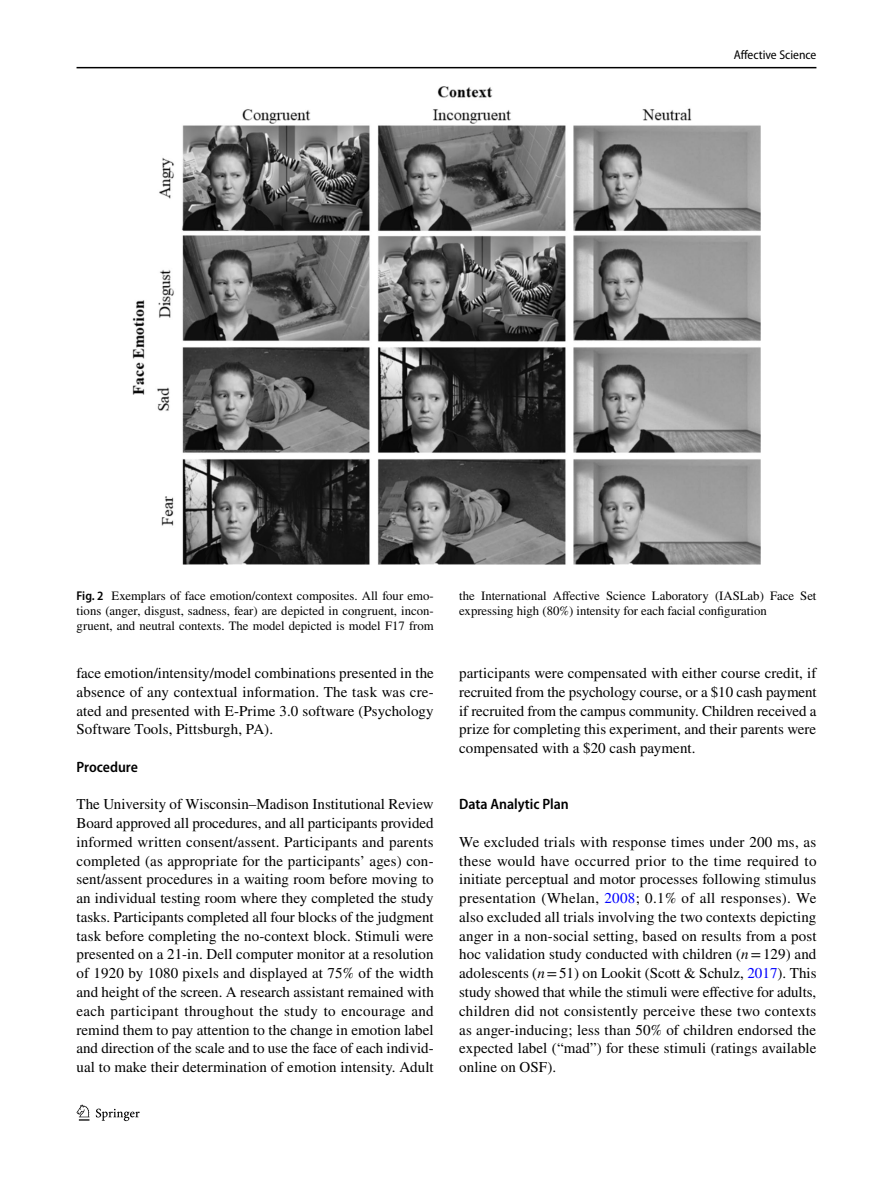
<style>
.page{position:relative;width:893px;height:1187px;background:#fff}
.page>*{position:absolute;margin:0;border:0;box-sizing:border-box;transform-origin:0 0}
.t1{font:15px/18.8px "STIX";letter-spacing:.005em;color:#000;text-align:justify}
.t2{font:600 semi-condensed 15px "Myriad Pro";color:#000}
.t3{font:12.75px/15px "STIX";color:#000;text-align:justify}
.t4{font:semi-condensed 12.75px "Myriad Pro";color:#000}
.s1{font-family:"Myriad Pro";font-weight:600;font-stretch:semi-condensed}
.s2{color:#00f}
.s3{font-style:italic}
</style>
<div class="page">
<hr style="left:77px;top:67px;width:739px;height:1px;background:#000">
<svg style="left:77px;top:1104px;width:12px;height:16px"></svg>
<svg style="left:96px;top:1108px;width:44px;height:12px"></svg>
<img style="left:132px;top:87px;width:629px;height:477px">
<p class="t4" style="left:734px;top:48px;width:84px">Affective Science</p>
<p class="t3" style="left:77px;top:589px;width:359px"><span class="s1">Fig. 2</span> Exemplars of face emotion/context composites. All four emo&shy;tions (anger, disgust, sadness, fear) are depicted in congruent, incon&shy;gruent, and neutral contexts. The model depicted is model F17 from</p>
<p class="t3" style="left:459px;top:588px;width:359px">the International Affective Science Laboratory (IASLab) Face Set expressing high (80%) intensity for each facial configuration</p>
<p class="t1" style="left:77px;top:664px;width:359px">face emotion/intensity/model combinations presented in the absence of any contextual information. The task was cre&shy;ated and presented with E-Prime 3.0 software (Psychology Software Tools, Pittsburgh, PA).</p>
<p class="t2" style="left:77px;top:758px;width:63px">Procedure</p>
<p class="t1" style="left:77px;top:796px;width:359px">The University of Wisconsin–Madison Institutional Review Board approved all procedures, and all participants provided informed written consent/assent. Participants and parents completed (as appropriate for the participants’ ages) con&shy;sent/assent procedures in a waiting room before moving to an individual testing room where they completed the study tasks. Participants completed all four blocks of the judgment task before completing the no-context block. Stimuli were presented on a 21-in. Dell computer monitor at a resolution of 1920 by 1080 pixels and displayed at 75% of the width and height of the screen. A research assistant remained with each participant throughout the study to encourage and remind them to pay attention to the change in emotion label and direction of the scale and to use the face of each individ&shy;ual to make their determination of emotion intensity. Adult</p>
<p class="t1" style="left:459px;top:664px;width:359px">participants were compensated with either course credit, if recruited from the psychology course, or a $10 cash payment if recruited from the campus community. Children received a prize for completing this experiment, and their parents were compensated with a $20 cash payment.</p>
<p class="t2" style="left:459px;top:796px;width:111px">Data Analytic Plan</p>
<p class="t1" style="left:459px;top:833px;width:359px">We excluded trials with response times under 200 ms, as these would have occurred prior to the time required to initiate perceptual and motor processes following stimulus presentation (Whelan, <span class="s2">2008</span>; 0.1% of all responses). We also excluded all trials involving the two contexts depicting anger in a non-social setting, based on results from a post hoc validation study conducted with children (<span class="s3">n</span>=129) and adolescents (<span class="s3">n</span>=51) on Lookit (Scott &amp; Schulz, <span class="s2">2017</span>). This study showed that while the stimuli were effective for adults, children did not consistently perceive these two contexts as anger-inducing; less than 50% of children endorsed the expected label (“mad”) for these stimuli (ratings available online on OSF).</p>
</div>
